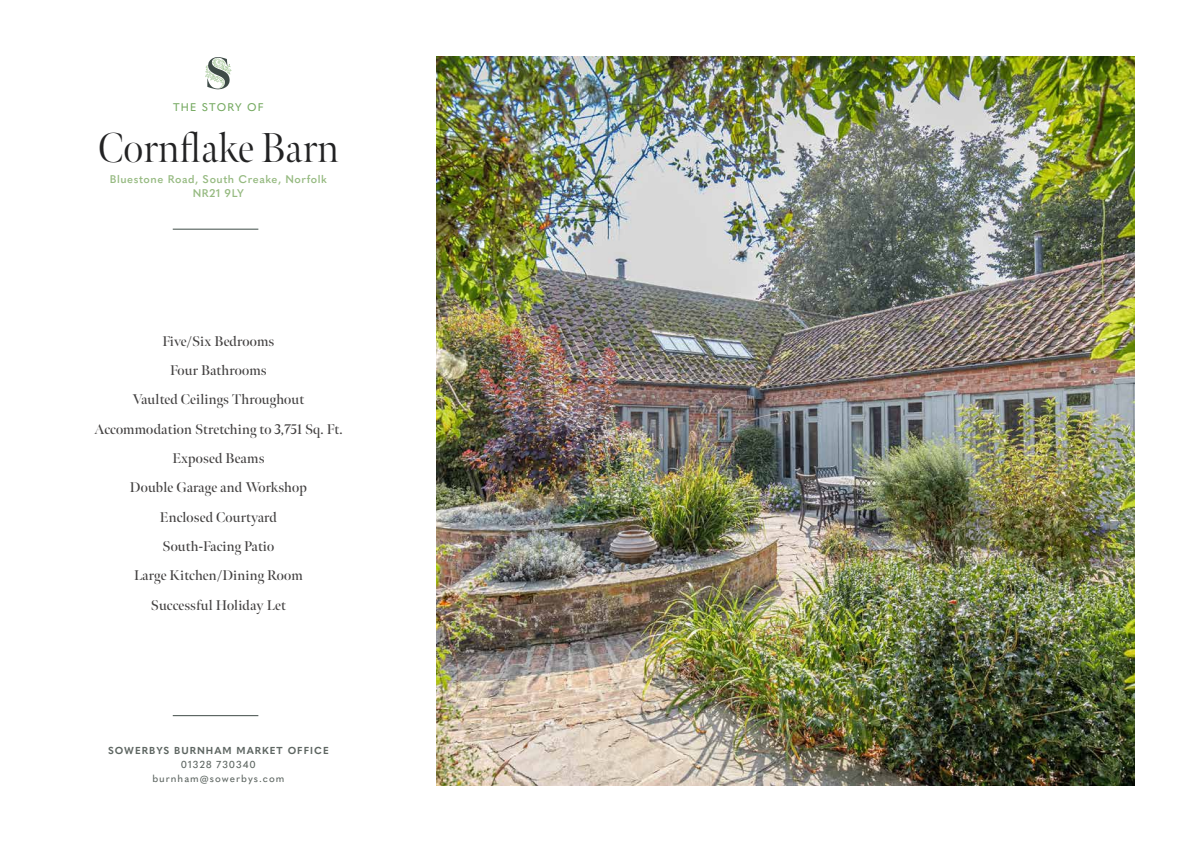
<style>
.page{position:relative;width:1191px;height:842px;background:#fff}
.page>*{position:absolute;margin:0;border:0;box-sizing:border-box;transform-origin:0 0}
.t1{font:300 41.5px "Meno Banner";color:#222223}
.t2{font:600 14px/29.3px "Meno Banner";letter-spacing:.01em;color:#434141;text-align:center}
.t3{font:600 11px/14px "Quasimoda";letter-spacing:.05em;color:#96ba81;text-align:center}
.t4{font:500 11px "Quasimoda";letter-spacing:.1em;color:#76aa62}
.t5{font:500 10px/14px "Quasimoda";letter-spacing:.1em;color:#5e6662;text-align:center}
.t6{font:700 10px "Quasimoda";letter-spacing:.1em;color:#5e6662}
</style>
<div class="page">
<img style="left:437px;top:56px;width:697px;height:729px">
<hr style="left:173px;top:715px;width:85px;height:1px;background:#3e4b47">
<hr style="left:173px;top:229px;width:85px;height:1px;background:#3e4b47">
<svg style="left:205px;top:57px;width:27px;height:32px"></svg>
<p class="t4" style="left:173px;top:99px;width:92px">THE STORY OF</p>
<h1 class="t1" style="left:98px;top:123px;width:242px">Cornflake Barn</h1>
<p class="t3" style="left:110px;top:172px;width:218px">Bluestone Road, South Creake, Norfolk<br>NR21 9LY</p>
<p class="t2" style="left:94px;top:326px;width:250px">Five/Six Bedrooms<br>Four Bathrooms<br>Vaulted Ceilings Throughout<br>Accommodation Stretching to 3,751 Sq. Ft.<br>Exposed Beams<br>Double Garage and Workshop<br>Enclosed Courtyard<br>South-Facing Patio<br>Large Kitchen/Dining Room<br>Successful Holiday Let</p>
<p class="t6" style="left:108px;top:743px;width:222px">SOWERBYS BURNHAM MARKET OFFICE</p>
<p class="t5" style="left:152px;top:757px;width:133px">01328 730340 burnham@sowerbys.com</p>
</div>
